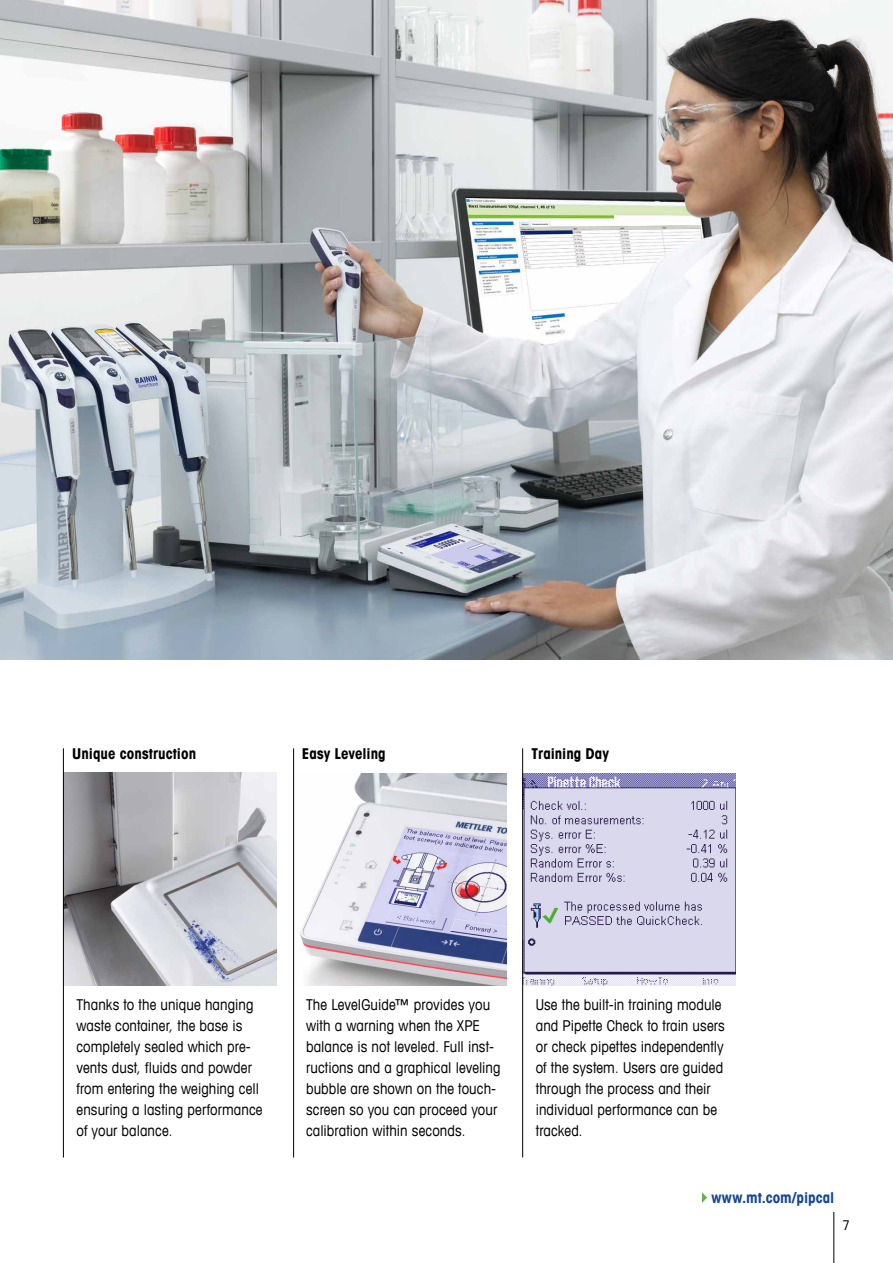
<style>
.page{position:relative;width:893px;height:1263px;background:#fff}
.page>*{position:absolute;margin:0;border:0;box-sizing:border-box;transform-origin:0 0}
.t1{font:condensed 15px/21px "Avant Garde Com";letter-spacing:.005em;color:#000}
.t2{font:700 condensed 15px "Avant Garde Com";color:#000}
.t3{font:700 condensed 15px "Avant Garde Com";letter-spacing:.005em;color:#174890}
.t4{font:condensed 13.5px "Avant Garde Com";color:#000}
</style>
<div class="page">
<hr style="left:833px;top:1212px;width:1px;height:51px;background:#000">
<svg style="left:702px;top:1192px;width:5px;height:11px"></svg>
<img style="left:0;top:0;width:893px;height:659px">
<img style="left:64px;top:773px;width:212px;height:212px">
<img style="left:294px;top:773px;width:213px;height:213px">
<img style="left:523px;top:773px;width:212px;height:212px">
<hr style="left:522px;top:748px;width:1px;height:409px;background:#000">
<hr style="left:63px;top:748px;width:1px;height:409px;background:#000">
<hr style="left:293px;top:748px;width:1px;height:409px;background:#000">
<p class="t2" style="left:72px;top:744px;width:125px">Unique construction</p>
<p class="t2" style="left:302px;top:744px;width:85px">Easy Leveling</p>
<p class="t2" style="left:531px;top:744px;width:79px">Training Day</p>
<p class="t1" style="left:77px;top:993px;width:187px">Thanks to the unique hanging waste container, the base is completely sealed which pre&shy;vents dust, fluids and powder from entering the weighing cell ensuring a lasting performance of your balance.</p>
<p class="t1" style="left:306px;top:993px;width:196px">The LevelGuide™ provides you with a warning when the XPE balance is not leveled. Full inst&shy;ructions and a graphical leveling bubble are shown on the touch&shy;screen so you can proceed your calibration within seconds.</p>
<p class="t1" style="left:536px;top:993px;width:191px">Use the built-in training module and Pipette Check to train users or check pipettes independently of the system. Users are guided through the process and their individual performance can be tracked.</p>
<p class="t3" style="left:711px;top:1187px;width:124px">www.mt.com/pipcal</p>
<p class="t4" style="left:842px;top:1217px;width:9px">7</p>
</div>
